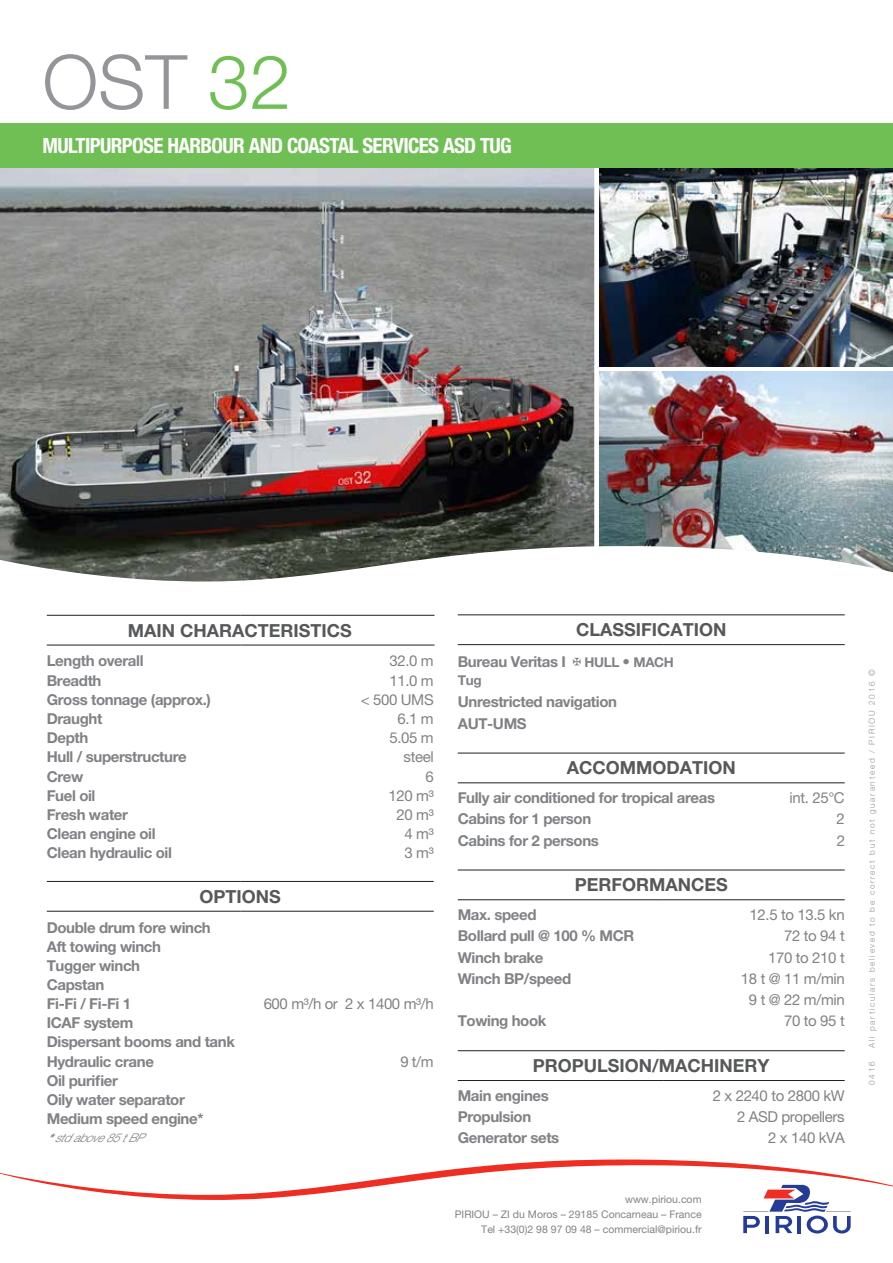
<style>
.page{position:relative;width:893px;height:1263px;background:#fff}
.page>*{position:absolute;margin:0;border:0;box-sizing:border-box;transform-origin:0 0}
.t1{font:300 75px "Helvetica Neue LT Pro";color:#939598}
.t2{font:700 condensed 21px "Helvetica Neue LT Pro";letter-spacing:-.03em;color:#fff}
.t3{font:700 18px "Helvetica Neue LT Pro";color:#57585a}
.t4{font:700 15px/19.2px "Helvetica Neue LT Pro";letter-spacing:-.025em;color:#808285}
.t5{font:15px/21.3px "Helvetica Neue LT Pro";letter-spacing:-.025em;color:#808285;text-align:center}
.t6{font:700 13.5px "Helvetica Neue LT Pro";color:#808285}
.t7{font:italic 300 12px "Helvetica Neue LT Pro";color:#808285}
.t8{font:10.5px/15px "Helvetica Neue LT Pro";color:#808285;text-align:right}
.t9{font:300 8.25px "Helvetica Neue LT Pro";letter-spacing:.2em;color:#939598}
.s1{color:#6fbf54}
.s2{font-weight:700}
.s3{font-size:13.5px}
</style>
<div class="page">
<img style="left:0;top:168px;width:594px;height:378px">
<img style="left:599px;top:168px;width:294px;height:198px">
<img style="left:599px;top:371px;width:294px;height:175px">
<svg style="left:0;top:546px;width:893px;height:238px"></svg>
<svg style="left:0;top:1159px;width:893px;height:74px"></svg>
<div style="left:47px;top:615px;width:387px;height:30px;background:#fff"></div>
<hr style="left:47px;top:615px;width:193px;height:1px;background:#231f20">
<hr style="left:240px;top:615px;width:194px;height:1px;background:#231f20">
<hr style="left:47px;top:645px;width:193px;height:1px;background:#231f20">
<hr style="left:240px;top:645px;width:194px;height:1px;background:#231f20">
<hr style="left:47px;top:881px;width:193px;height:1px;background:#231f20">
<hr style="left:240px;top:881px;width:194px;height:1px;background:#231f20">
<hr style="left:47px;top:911px;width:193px;height:1px;background:#231f20">
<hr style="left:240px;top:911px;width:194px;height:1px;background:#231f20">
<svg style="left:458px;top:615px;width:387px;height:437px"></svg>
<hr style="left:458px;top:614px;width:206px;height:1px;background:#231f20">
<hr style="left:664px;top:614px;width:181px;height:1px;background:#231f20">
<hr style="left:458px;top:644px;width:206px;height:1px;background:#231f20">
<hr style="left:664px;top:644px;width:181px;height:1px;background:#231f20">
<hr style="left:458px;top:753px;width:206px;height:1px;background:#231f20">
<hr style="left:664px;top:753px;width:181px;height:1px;background:#231f20">
<hr style="left:458px;top:782px;width:206px;height:1px;background:#231f20">
<hr style="left:664px;top:782px;width:181px;height:1px;background:#231f20">
<hr style="left:458px;top:1050px;width:206px;height:1px;background:#231f20">
<hr style="left:664px;top:1050px;width:181px;height:1px;background:#231f20">
<hr style="left:458px;top:1080px;width:206px;height:1px;background:#231f20">
<hr style="left:664px;top:1080px;width:181px;height:1px;background:#231f20">
<hr style="left:458px;top:870px;width:206px;height:1px;background:#231f20">
<hr style="left:664px;top:870px;width:181px;height:1px;background:#231f20">
<hr style="left:458px;top:899px;width:206px;height:1px;background:#231f20">
<hr style="left:664px;top:899px;width:181px;height:1px;background:#231f20">
<div style="left:0;top:123px;width:893px;height:45px;background:#6fbf54"></div>
<svg style="left:573px;top:657px;width:8px;height:8px"></svg>
<h1 class="t1" style="left:43px;top:36px;width:250px">OST <span class="s1">32</span></h1>
<h2 class="t2" style="left:43px;top:133px;width:471px">MULTIPURPOSE HARBOUR AND COASTAL SERVICES ASD TUG</h2>
<p class="t3" style="left:128px;top:619px;width:225px">MAIN CHARACTERISTICS</p>
<p class="t4" style="left:47px;top:650px;width:98px">Length overall</p>
<p class="t5" style="left:389px;top:649px;width:46px">32.0 m</p>
<p class="t4" style="left:47px;top:670px;width:56px">Breadth</p>
<p class="t5" style="left:389px;top:670px;width:46px">11.0 m</p>
<p class="t4" style="left:47px;top:690px;width:166px">Gross tonnage (approx.)</p>
<p class="t5" style="left:361px;top:689px;width:74px">&lt; 500 UMS</p>
<p class="t4" style="left:47px;top:709px;width:57px">Draught</p>
<p class="t5" style="left:397px;top:708px;width:38px">6.1 m</p>
<p class="t4" style="left:47px;top:728px;width:43px">Depth</p>
<p class="t5" style="left:389px;top:727px;width:46px">5.05 m</p>
<p class="t4" style="left:47px;top:747px;width:142px">Hull / superstructure</p>
<p class="t5" style="left:404px;top:746px;width:32px">steel</p>
<p class="t4" style="left:47px;top:766px;width:38px">Crew</p>
<p class="t5" style="left:425px;top:765px;width:10px">6</p>
<p class="t4" style="left:47px;top:785px;width:50px">Fuel oil</p>
<p class="t5" style="left:389px;top:784px;width:47px">120 m³</p>
<p class="t4" style="left:47px;top:804px;width:83px">Fresh water</p>
<p class="t5" style="left:397px;top:804px;width:39px">20 m³</p>
<p class="t4" style="left:47px;top:824px;width:110px">Clean engine oil</p>
<p class="t5" style="left:405px;top:823px;width:31px">4 m³</p>
<p class="t4" style="left:47px;top:843px;width:127px">Clean hydraulic oil</p>
<p class="t5" style="left:405px;top:842px;width:31px">3 m³</p>
<p class="t3" style="left:200px;top:885px;width:83px">OPTIONS</p>
<p class="t4" style="left:47px;top:917px;width:166px">Double drum fore winch<br>Aft towing winch<br>Tugger winch<br>Capstan<br>Fi-Fi / Fi-Fi 1</p>
<p class="t5" style="left:264px;top:993px;width:172px">600 m³/h or 2 x 1400 m³/h</p>
<p class="t4" style="left:47px;top:1013px;width:190px">ICAF system<br>Dispersant booms and tank<br>Hydraulic crane</p>
<p class="t4" style="left:47px;top:1070px;width:158px">Oil purifier<br>Oily water separator<br>Medium speed engine*</p>
<p class="t7" style="left:47px;top:1130px;width:106px"><span class="s2">*</span> stdabove85tBP</p>
<p class="t5" style="left:400px;top:1050px;width:35px">9 t/m</p>
<p class="t3" style="left:576px;top:619px;width:152px">CLASSIFICATION</p>
<p class="t4" style="left:458px;top:651px;width:218px">Bureau Veritas I <span class="s3">HULL</span> • <span class="s3">MACH</span></p>
<p class="t6" style="left:458px;top:671px;width:25px">Tug</p>
<p class="t4" style="left:458px;top:691px;width:161px;line-height:21.3px">Unrestricted navigation<br>AUT-UMS</p>
<p class="t3" style="left:567px;top:757px;width:170px">ACCOMMODATION</p>
<p class="t4" style="left:458px;top:788px;width:259px">Fully air conditioned for tropical areas</p>
<p class="t5" style="left:789px;top:787px;width:57px">int. 25°C</p>
<p class="t4" style="left:458px;top:809px;width:135px">Cabins for 1 person</p>
<p class="t5" style="left:837px;top:808px;width:10px">2</p>
<p class="t4" style="left:458px;top:830px;width:143px">Cabins for 2 persons</p>
<p class="t5" style="left:837px;top:829px;width:10px">2</p>
<p class="t3" style="left:575px;top:874px;width:155px">PERFORMANCES</p>
<p class="t4" style="left:458px;top:905px;width:80px">Max. speed</p>
<p class="t5" style="left:750px;top:904px;width:97px">12.5 to 13.5 kn</p>
<p class="t4" style="left:458px;top:926px;width:178px">Bollard pull @ 100 % MCR</p>
<p class="t5" style="left:784px;top:925px;width:62px">72 to 94 t</p>
<p class="t4" style="left:458px;top:947px;width:87px">Winch brake</p>
<p class="t5" style="left:768px;top:946px;width:78px">170 to 210 t</p>
<p class="t4" style="left:458px;top:968px;width:115px">Winch BP/speed</p>
<p class="t5" style="left:741px;top:967px;width:105px">18 t @ 11 m/min<br>9 t @ 22 m/min</p>
<p class="t4" style="left:458px;top:1011px;width:90px">Towing hook</p>
<p class="t5" style="left:784px;top:1010px;width:62px">70 to 95 t</p>
<p class="t3" style="left:533px;top:1054px;width:238px">PROPULSION/MACHINERY</p>
<p class="t4" style="left:458px;top:1086px;width:93px">Main engines</p>
<p class="t5" style="left:713px;top:1085px;width:133px">2 x 2240 to 2800 kW</p>
<p class="t4" style="left:458px;top:1107px;width:75px">Propulsion</p>
<p class="t5" style="left:737px;top:1106px;width:109px">2 ASD propellers</p>
<p class="t4" style="left:458px;top:1127px;width:103px">Generator sets</p>
<p class="t5" style="left:768px;top:1126px;width:78px">2 x 140 kVA</p>
<p class="t8" style="left:455px;top:1192px;width:248px">www.piriou.com<br>PIRIOU – ZI du Moros – 29185 Concarneau – France<br>Tel +33(0)2 98 97 09 48 – commercial@piriou.fr</p>
<p class="t9" style="left:867px;top:1048px;width:380px;rotate:-90deg">All particulars believed to be correct but not guaranteed / PIRIOU 2016 ©</p>
<p class="t9" style="left:867px;top:1085px;width:25px;rotate:-90deg">0416</p>
</div>
